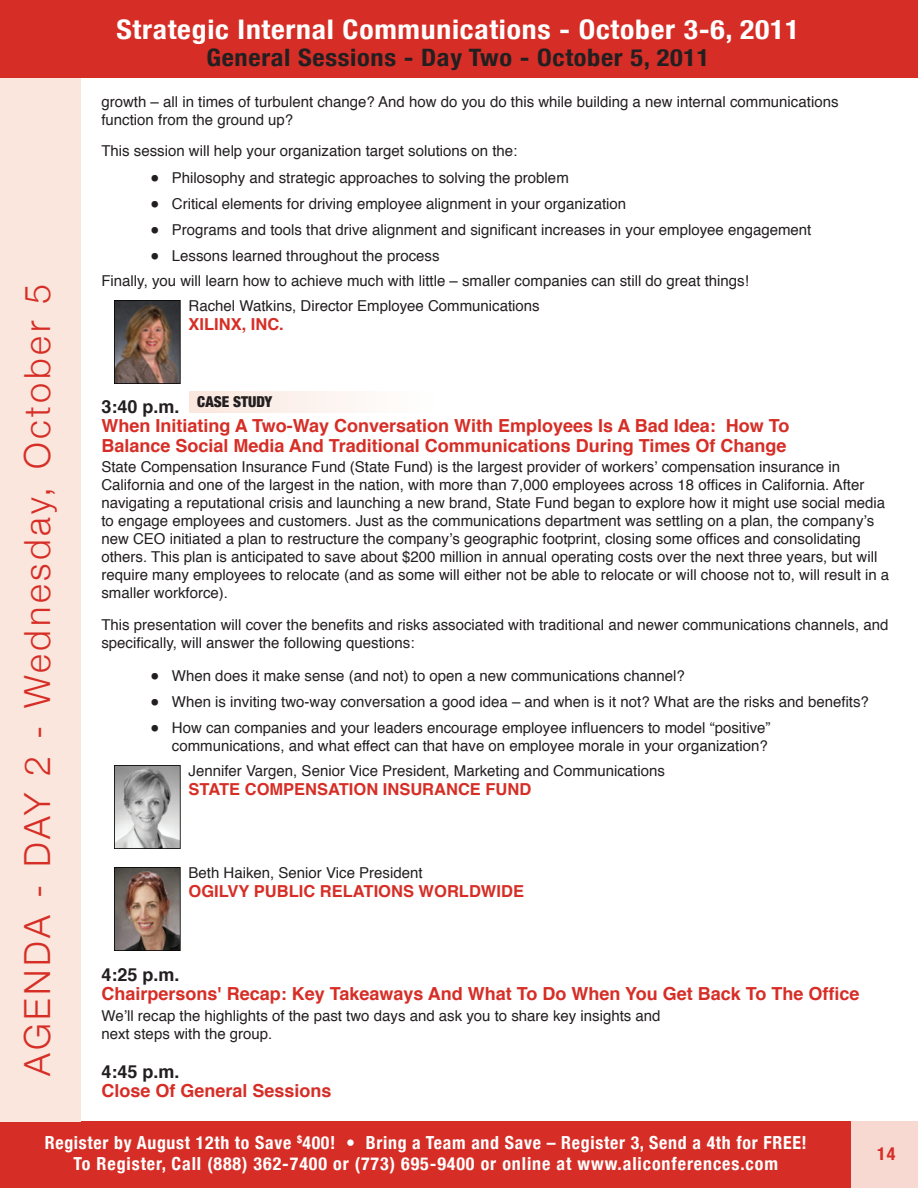
<style>
.page{position:relative;width:918px;height:1188px;background:#fff}
.page>*{position:absolute;margin:0;border:0;box-sizing:border-box;transform-origin:0 0}
.t1{font:300 36px "Helvetica Neue";letter-spacing:.1em;color:#d62e26}
.t2{font:700 condensed 27px "Helvetica Neue";letter-spacing:.025em;color:#fff;scale:1.1 1}
.t3{font:700 condensed 24px "Helvetica Neue";letter-spacing:.025em;color:#231f20;scale:1.1 1}
.t4{font:700 18px/19.5px "Helvetica";color:#d62e26}
.t5{font:700 condensed 18px/21.6px "Helvetica Neue";letter-spacing:.04em;color:#fff;text-align:center}
.t6{font:700 18px "Helvetica";color:#231f20}
.t7{font:700 condensed 18px "Helvetica Neue";color:#d62e26}
.t8{font:700 16.5px "Helvetica";color:#d62e26}
.t9{font:15px/18px "Helvetica";color:#231f20}
.t10{font:900 condensed 15px "Helvetica Neue";color:#231f20}
.s1{font-size:30px}
.s2{font-family:"Helvetica";font-weight:700;font-stretch:normal;font-size:18px}
</style>
<div class="page">
<div style="left:0;top:1122px;width:852px;height:66px;background:#d62e26"></div>
<div style="left:852px;top:1122px;width:66px;height:66px;background:#f8d9d1"></div>
<div style="left:0;top:77px;width:80px;height:1045px;background:#fae6dc"></div>
<div style="left:0;top:0;width:918px;height:78px;background:#d62e26"></div>
<img style="left:115px;top:301px;width:66px;height:82px">
<div style="left:190px;top:391px;width:255px;height:22px;background:linear-gradient(to right,#fae7dd,#feffff)"></div>
<img style="left:115px;top:766px;width:66px;height:82px">
<img style="left:115px;top:868px;width:66px;height:82px">
<h1 class="t1" style="left:16px;top:1076px;width:794px;rotate:-90deg">AGENDA - DAY 2 - Wednesday, October 5</h1>
<h2 class="t2" style="left:116px;top:13px;width:622px">Strategic Internal Communications - October 3-6, 2011</h2>
<h3 class="t3" style="left:206px;top:43px;width:459px">General Sessions - Day Two - October 5, 2011</h3>
<p class="t9" style="left:101px;top:93px;width:739px">growth – all in times of turbulent change? And how do you do this while building a new internal communications function from the ground up?</p>
<p class="t9" style="left:101px;top:142px;width:418px">This session will help your organization target solutions on the:</p>
<p class="t9" style="left:149px;top:169px;width:421px"><span class="s1">•</span> Philosophy and strategic approaches to solving the problem</p>
<p class="t9" style="left:149px;top:195px;width:478px"><span class="s1">•</span> Critical elements for driving employee alignment in your organization</p>
<p class="t9" style="left:149px;top:221px;width:663px"><span class="s1">•</span> Programs and tools that drive alignment and significant increases in your employee engagement</p>
<p class="t9" style="left:149px;top:247px;width:292px"><span class="s1">•</span> Lessons learned throughout the process</p>
<p class="t9" style="left:101px;top:272px;width:649px">Finally, you will learn how to achieve much with little – smaller companies can still do great things!</p>
<p class="t9" style="left:189px;top:297px;width:353px">Rachel Watkins, Director Employee Communications</p>
<p class="t8" style="left:189px;top:311px;width:97px">XILINX, INC.</p>
<p class="t10" style="left:101px;top:393px;width:172px"><span class="s2">3:40 p.m.</span> CASE STUDY</p>
<p class="t4" style="left:101px;top:416px;width:689px">When Initiating A Two-Way Conversation With Employees Is A Bad Idea: How To<br>Balance Social Media And Traditional Communications During Times Of Change</p>
<p class="t9" style="left:101px;top:458px;width:789px">State Compensation Insurance Fund (State Fund) is the largest provider of workers’ compensation insurance in California and one of the largest in the nation, with more than 7,000 employees across 18 offices in California. After navigating a reputational crisis and launching a new brand, State Fund began to explore how it might use social media to engage employees and customers. Just as the communications department was settling on a plan, the company’s new CEO initiated a plan to restructure the company’s geographic footprint, closing some offices and consolidating others. This plan is anticipated to save about $200 million in annual operating costs over the next three years, but will require many employees to relocate (and as some will either not be able to relocate or will choose not to, will result in a smaller workforce).</p>
<p class="t9" style="left:101px;top:616px;width:788px">This presentation will cover the benefits and risks associated with traditional and newer communications channels, and specifically, will answer the following questions:</p>
<p class="t9" style="left:149px;top:667px;width:537px"><span class="s1">•</span> When does it make sense (and not) to open a new communications channel?</p>
<p class="t9" style="left:149px;top:693px;width:721px"><span class="s1">•</span> When is inviting two-way conversation a good idea – and when is it not? What are the risks and benefits?</p>
<p class="t9" style="left:149px;top:719px;width:623px;text-align:right"><span class="s1">•</span> How can companies and your leaders encourage employee influencers to model “positive” communications, and what effect can that have on employee morale in your organization?</p>
<p class="t9" style="left:189px;top:762px;width:478px">Jennifer Vargen, Senior Vice President, Marketing and Communications</p>
<p class="t8" style="left:189px;top:776px;width:344px">STATE COMPENSATION INSURANCE FUND</p>
<p class="t9" style="left:189px;top:864px;width:236px">Beth Haiken, Senior Vice President</p>
<p class="t8" style="left:189px;top:878px;width:337px">OGILVY PUBLIC RELATIONS WORLDWIDE</p>
<p class="t6" style="left:101px;top:960px;width:80px">4:25 p.m.</p>
<p class="t4" style="left:101px;top:984px;width:760px">Chairpersons' Recap: Key Takeaways And What To Do When You Get Back To The Office</p>
<p class="t9" style="left:101px;top:1007px;width:561px">We’ll recap the highlights of the past two days and ask you to share key insights and next steps with the group.</p>
<p class="t6" style="left:101px;top:1057px;width:80px">4:45 p.m.</p>
<p class="t4" style="left:101px;top:1081px;width:232px">Close Of General Sessions</p>
<p class="t5" style="left:45px;top:1131px;width:764px">Register by August 12th to Save <sup>$</sup>400! • Bring a Team and Save – Register 3, Send a 4th for FREE!<br>To Register, Call (888) 362-7400 or (773) 695-9400 or online at www.aliconferences.com</p>
<p class="t7" style="left:877px;top:1142px;width:20px">14</p>
</div>
